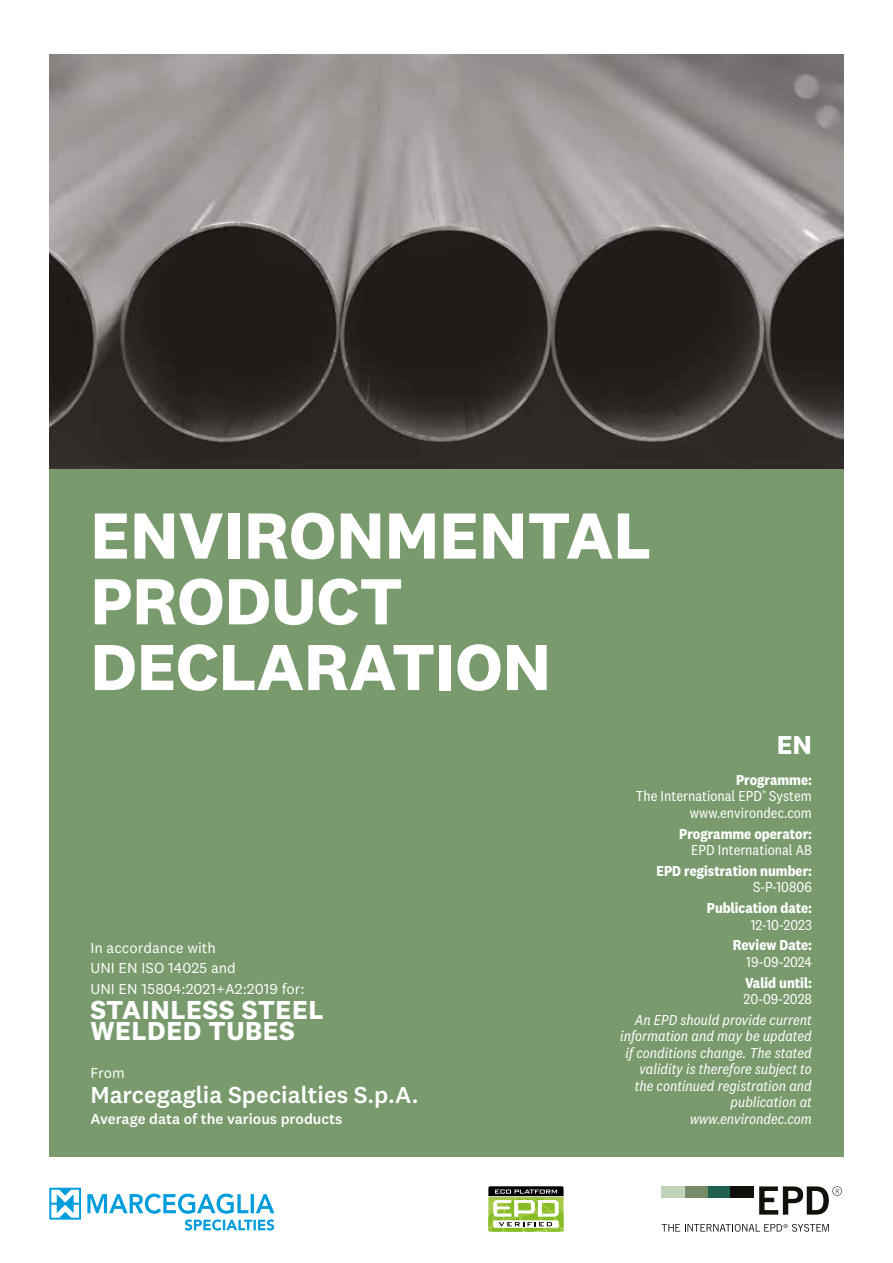
<style>
.page{position:relative;width:893px;height:1263px;background:#fff}
.page>*{position:absolute;margin:0;border:0;box-sizing:border-box;transform-origin:0 0}
.t1{font:700 67.5px/65.7px "National 2";color:#fff}
.t2{font:700 27px/21px "National 2";letter-spacing:.02em;color:#fff}
.t3{font:500 24px "National 2";color:#fff}
.t4{font:italic 15px/16.5px "National 2 Narrow";color:#fff;text-align:right}
.t5{font:15px/16.5px "National 2 Narrow";color:#fff;text-align:right}
.t6{font:700 15px "National 2 Narrow";color:#fff}
.t7{font:15px/20.7px "National 2";color:#fff}
.t8{font:500 15px "National 2";color:#fff}
.s1{font-weight:700}
</style>
<div class="page">
<div style="left:49px;top:54px;width:795px;height:1103px;background:#789a6d"></div>
<svg style="left:488px;top:1186px;width:76px;height:46px"></svg>
<img style="left:49px;top:54px;width:795px;height:414px">
<svg style="left:49px;top:1188px;width:32px;height:31px"></svg>
<svg style="left:87px;top:1193px;width:187px;height:37px"></svg>
<svg style="left:662px;top:1224px;width:167px;height:8px"></svg>
<div style="left:707px;top:1186px;width:23px;height:12px;background:#216050"></div>
<div style="left:684px;top:1186px;width:23px;height:12px;background:#768b67"></div>
<div style="left:661px;top:1186px;width:23px;height:12px;background:#c0d4ba"></div>
<div style="left:730px;top:1186px;width:23px;height:12px;background:#12100b"></div>
<svg style="left:759px;top:1186px;width:83px;height:28px"></svg>
<h1 class="t1" style="left:90px;top:502px;width:562px">ENVIRONMENTAL<br>PRODUCT<br>DECLARATION</h1>
<h2 class="t2" style="left:777px;top:734px;width:37px">EN</h2>
<p class="t7" style="left:90px;top:937px;width:216px">In accordance with<br>UNI EN ISO 14025 and<br>UNI EN 15804:2021+A2:2019 for:</p>
<h2 class="t2" style="left:90px;top:999px;width:235px">STAINLESS STEEL<br>WELDED TUBES</h2>
<p class="t7" style="left:90px;top:1062px;width:36px">From</p>
<h3 class="t3" style="left:90px;top:1080px;width:330px">Marcegaglia Specialties S.p.A.</h3>
<p class="t8" style="left:90px;top:1110px;width:253px">Average data of the various products</p>
<p class="t5" style="left:636px;top:771px;width:178px"><span class="s1">Programme:<br></span>The International EPD<sup>®</sup> System www.environdec.com</p>
<p class="t6" style="left:679px;top:825px;width:134px">Programme operator:</p>
<p class="t5" style="left:691px;top:842px;width:122px">EPD International AB</p>
<p class="t6" style="left:657px;top:862px;width:157px">EPD registration number:</p>
<p class="t5" style="left:753px;top:879px;width:60px">S-P-10806</p>
<p class="t6" style="left:707px;top:899px;width:107px">Publication date:</p>
<p class="t5" style="left:751px;top:916px;width:63px">12-10-2023</p>
<p class="t6" style="left:733px;top:936px;width:81px">Review Date:</p>
<p class="t5" style="left:746px;top:953px;width:67px">19-09-2024</p>
<p class="t6" style="left:745px;top:974px;width:68px">Valid until:</p>
<p class="t5" style="left:744px;top:990px;width:70px">20-09-2028</p>
<p class="t4" style="left:620px;top:1011px;width:193px">An EPD should provide current information and may be updated if conditions change. The stated validity is therefore subject to the continued registration and publication at www.environdec.com</p>
</div>
